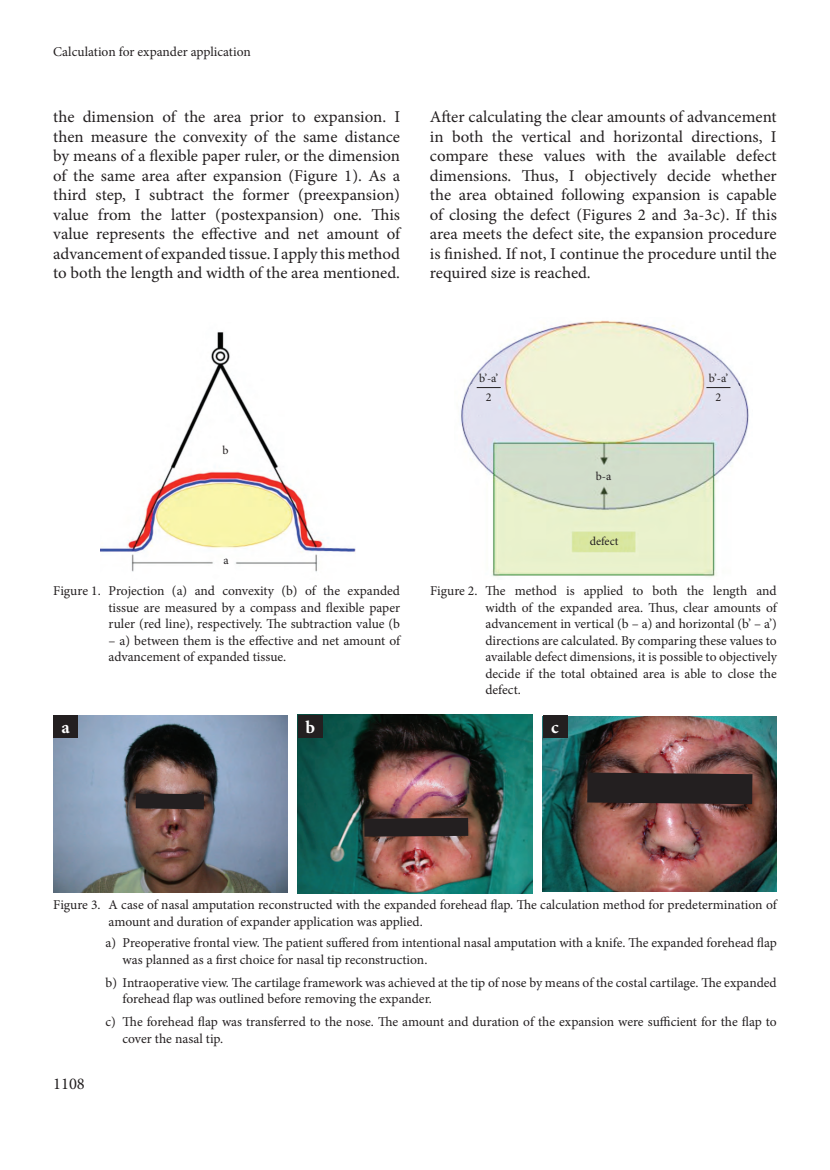
<style>
.page{position:relative;width:830px;height:1170px;background:#fff}
.page>*{position:absolute;margin:0;border:0;box-sizing:border-box;transform-origin:0 0}
.t1{font:700 18px "Minion Pro";color:#fff}
.t2{font:16.5px/19.5px "Minion Pro";color:#231f20;text-align:justify}
.t3{font:13.5px/16.5px "Minion Pro";color:#231f20}
.t4{font:12px/19.5px "Minion Pro";color:#231f20;text-align:center}
</style>
<div class="page">
<img style="left:100px;top:332px;width:255px;height:240px">
<img style="left:461px;top:320px;width:288px;height:257px">
<svg style="left:476px;top:387px;width:24px;height:1px"></svg>
<svg style="left:706px;top:387px;width:24px;height:1px"></svg>
<img style="left:53px;top:715px;width:234px;height:177px">
<img style="left:298px;top:714px;width:233px;height:179px">
<img style="left:542px;top:716px;width:234px;height:175px">
<svg style="left:120px;top:785px;width:99px;height:31px;background:#5c4b49"></svg>
<img style="left:346px;top:808px;width:140px;height:37px">
<svg style="left:556px;top:757px;width:221px;height:62px;background:#4f3c38"></svg>
<div style="left:53px;top:714px;width:25px;height:23px;background:#231f20"></div>
<div style="left:298px;top:714px;width:24px;height:23px;background:#231f20"></div>
<div style="left:542px;top:714px;width:25px;height:23px;background:#231f20"></div>
<p class="t3" style="left:53px;top:45px;width:199px">Calculation for expander application</p>
<p class="t2" style="left:53px;top:109px;width:348px">the dimension of the area prior to expansion. I then measure the convexity of the same distance by means of a flexible paper ruler, or the dimension of the same area after expansion (Figure 1). As a third step, I subtract the former (preexpansion) value from the latter (postexpansion) one. This value represents the effective and net amount of advancement of expanded tissue. I apply this method to both the length and width of the area mentioned.</p>
<p class="t2" style="left:429px;top:109px;width:348px">After calculating the clear amounts of advancement in both the vertical and horizontal directions, I compare these values with the available defect dimensions. Thus, I objectively decide whether the area obtained following expansion is capable of closing the defect (Figures 2 and 3a-3c). If this area meets the defect site, the expansion procedure is finished. If not, I continue the procedure until the required size is reached.</p>
<p class="t4" style="left:222px;top:441px;width:8px">b</p>
<p class="t4" style="left:223px;top:551px;width:7px">a</p>
<p class="t3" style="left:108px;top:583px;width:293px;text-align:justify;text-indent:-55px">Figure 1. Projection (a) and convexity (b) of the expanded tissue are measured by a compass and flexible paper ruler (red line), respectively. The subtraction value (b</p>
<p class="t3" style="left:108px;top:633px;width:293px">– a) between them is the effective and net amount of advancement of expanded tissue.</p>
<p class="t4" style="left:479px;top:369px;width:21px">b’-a’<br>2</p>
<p class="t4" style="left:708px;top:369px;width:21px">b’-a’<br>2</p>
<p class="t4" style="left:595px;top:467px;width:17px">b-a</p>
<p class="t4" style="left:589px;top:532px;width:30px">defect</p>
<p class="t3" style="left:485px;top:583px;width:293px;text-align:justify;text-indent:-55px">Figure 2. The method is applied to both the length and width of the expanded area. Thus, clear amounts of advancement in vertical (b – a) and horizontal (b’ – a’) directions are calculated. By comparing these values to available defect dimensions, it is possible to objectively decide if the total obtained area is able to close the defect.</p>
<h1 class="t1" style="left:61px;top:719px;width:10px">a</h1>
<h1 class="t1" style="left:305px;top:719px;width:11px">b</h1>
<h1 class="t1" style="left:551px;top:719px;width:9px">c</h1>
<p class="t3" style="left:108px;top:897px;width:669px;text-indent:-55px">Figure 3. A case of nasal amputation reconstructed with the expanded forehead flap. The calculation method for predetermination of amount and duration of expander application was applied.</p>
<p class="t3" style="left:122px;top:935px;width:655px;text-indent:-17px">a) Preoperative frontal view. The patient suffered from intentional nasal amputation with a knife. The expanded forehead flap was planned as a first choice for nasal tip reconstruction.</p>
<p class="t3" style="left:122px;top:975px;width:655px;text-indent:-17px">b) Intraoperative view. The cartilage framework was achieved at the tip of nose by means of the costal cartilage. The expanded forehead flap was outlined before removing the expander.</p>
<p class="t3" style="left:122px;top:1014px;width:655px;text-indent:-17px">c) The forehead flap was transferred to the nose. The amount and duration of the expansion were sufficient for the flap to cover the nasal tip.</p>
<p class="t2" style="left:53px;top:1075px;width:33px">1108</p>
</div>
